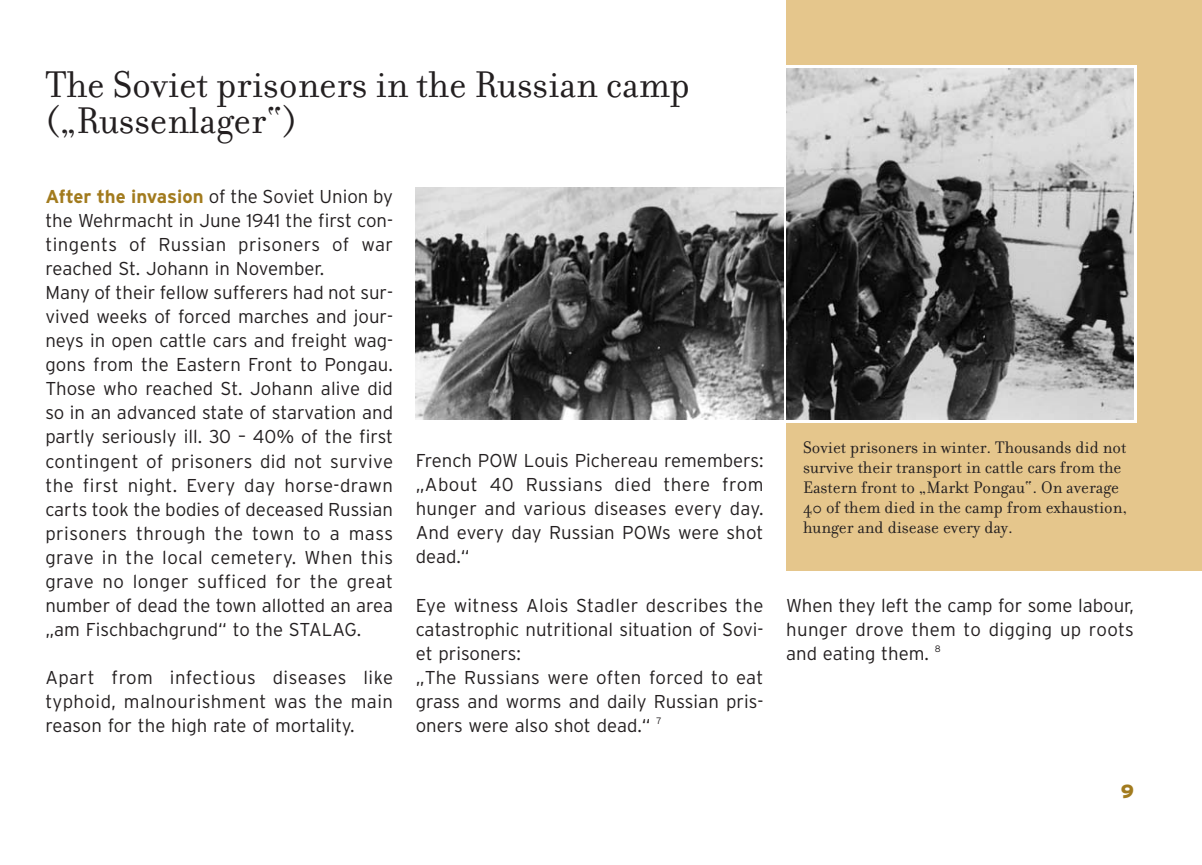
<style>
.page{position:relative;width:1202px;height:865px;background:#fff}
.page>*{position:absolute;margin:0;border:0;box-sizing:border-box;transform-origin:0 0}
.t1{font:40px/36px "Filosofia";color:#231f20}
.t2{font:900 19px "Interstate";color:#a27b1e}
.t3{font:300 18.6px/24px "Interstate";color:#231f20;text-align:justify}
.t4{font:18px/20px "Filosofia";color:#231f20}
.s1{font-weight:700;color:#a27b1e}
</style>
<div class="page">
<hr style="left:0;top:607px;width:1px;height:258px;background:#e5c68c">
<img style="left:416px;top:187px;width:367px;height:233px">
<div style="left:786px;top:0;width:416px;height:570px;background:#e5c68c"></div>
<div style="left:786px;top:65px;width:351px;height:357px;background:#fff"></div>
<img style="left:786px;top:68px;width:348px;height:352px">
<h1 class="t1" style="left:45px;top:66px;width:646px">The Soviet prisoners in the Russian camp („Russenlager“)</h1>
<p class="t3" style="left:45px;top:185px;width:349px;text-align:left"><span class="s1">After the invasion</span> of the Soviet Union by the Wehrmacht in June 1941 the first con&shy;tingents of Russian prisoners of war reached St. Johann in November.<br>Many of their fellow sufferers had not sur&shy;vived weeks of forced marches and jour&shy;neys in open cattle cars and freight wag&shy;gons from the Eastern Front to Pongau.<br>Those who reached St. Johann alive did so in an advanced state of starvation and partly seriously ill. 30 – 40% of the first contingent of prisoners did not survive the first night. Every day horse-drawn carts took the bodies of deceased Russian prisoners through the town to a mass grave in the local cemetery. When this grave no longer sufficed for the great number of dead the town allotted an area „am Fischbachgrund“ to the STALAG.</p>
<p class="t3" style="left:45px;top:665px;width:349px">Apart from infectious diseases like typhoid, malnourishment was the main reason for the high rate of mortality.</p>
<p class="t4" style="left:803px;top:437px;width:326px">Soviet prisoners in winter. Thousands did not survive their transport in cattle cars from the Eastern front to „Markt Pongau“. On average 40 of them died in the camp from exhaustion, hunger and disease every day.</p>
<p class="t3" style="left:416px;top:449px;width:349px">French POW Louis Pichereau remembers: „About 40 Russians died there from hunger and various diseases every day.<br>And every day Russian POWs were shot dead.“</p>
<p class="t3" style="left:416px;top:593px;width:349px;text-align:left">Eye witness Alois Stadler describes the catastrophic nutritional situation of Sovi&shy;et prisoners:<br>„The Russians were often forced to eat grass and worms and daily Russian pris&shy;oners were also shot dead.“ <sup>7</sup></p>
<p class="t3" style="left:786px;top:593px;width:349px">When they left the camp for some labour, hunger drove them to digging up roots and eating them. <sup>8</sup></p>
<p class="t2" style="left:1121px;top:780px;width:15px">9</p>
</div>
